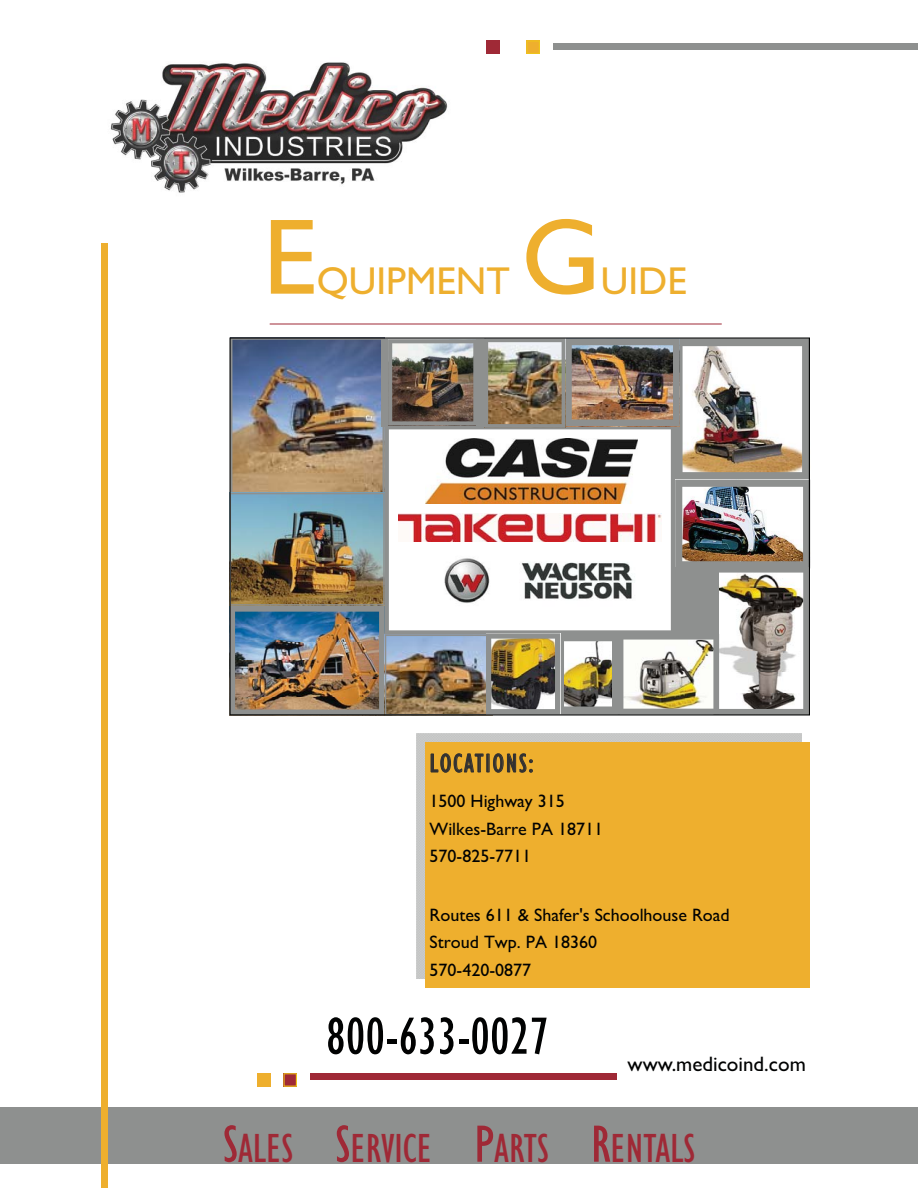
<style>
.page{position:relative;width:918px;height:1188px;background:#fff}
.page>*{position:absolute;margin:0;border:0;box-sizing:border-box;transform-origin:0 0}
.t1{font:108px "Gill Sans";color:#eeaf2e}
.t2{font:condensed 54px "Gill Sans";color:#010202}
.t3{font:condensed 42px "Gill Sans";color:#9f2936}
.t4{font:39px "Gill Sans";color:#eeaf2e}
.t5{font:condensed 27px "Gill Sans";letter-spacing:.07em;color:#323131}
.t6{font:21px "Gill Sans";color:#010202}
.t7{font:18px/27.2px "Gill Sans";color:#010202}
.s1{font-size:54px}
</style>
<div class="page">
<div style="left:416px;top:734px;width:385px;height:245px;background:#c7c7c7"></div>
<div style="left:425px;top:743px;width:385px;height:245px;background:#eeaf2e"></div>
<hr style="left:270px;top:324px;width:451px;height:1px;background:#9f2936">
<svg style="left:431px;top:753px;width:102px;height:20px"></svg>
<div style="left:554px;top:43px;width:364px;height:7px;background:#8e908f"></div>
<svg style="left:486px;top:40px;width:14px;height:14px"></svg>
<svg style="left:527px;top:40px;width:13px;height:14px"></svg>
<div style="left:0;top:1107px;width:918px;height:57px;background:#8e908f"></div>
<div style="left:310px;top:1073px;width:307px;height:7px;background:#9f2936"></div>
<div style="left:257px;top:1073px;width:14px;height:13px;background:#eeaf2e"></div>
<svg style="left:284px;top:1073px;width:13px;height:14px"></svg>
<div style="left:101px;top:243px;width:7px;height:945px;background:#eeaf2e"></div>
<img style="left:229px;top:338px;width:581px;height:378px">
<img style="left:110px;top:62px;width:338px;height:131px">
<h1 class="t1" style="left:263px;top:220px;width:56px">E</h1>
<h3 class="t4" style="left:317px;top:267px;width:195px">QUIPMENT</h3>
<h1 class="t1" style="left:521px;top:220px;width:81px">G</h1>
<h3 class="t4" style="left:601px;top:267px;width:88px">UIDE</h3>
<h3 class="t5" style="left:430px;top:754px;width:105px">LOCATIONS:</h3>
<p class="t7" style="left:430px;top:790px;width:175px">1500 Highway 315<br>Wilkes-Barre PA 18711<br>570-825-7711</p>
<p class="t7" style="left:430px;top:904px;width:302px">Routes 611 &amp; Shafer's Schoolhouse Road<br>Stroud Twp. PA 18360<br>570-420-0877</p>
<h2 class="t2" style="left:326px;top:1018px;width:225px">800-633-0027</h2>
<p class="t6" style="left:628px;top:1057px;width:180px">www.medicoind.com</p>
<h3 class="t3" style="left:223px;top:1134px;width:474px"><span class="s1">S</span>ALES <span class="s1">S</span>ERVICE <span class="s1">P</span>ARTS <span class="s1">R</span>ENTALS</h3>
</div>
